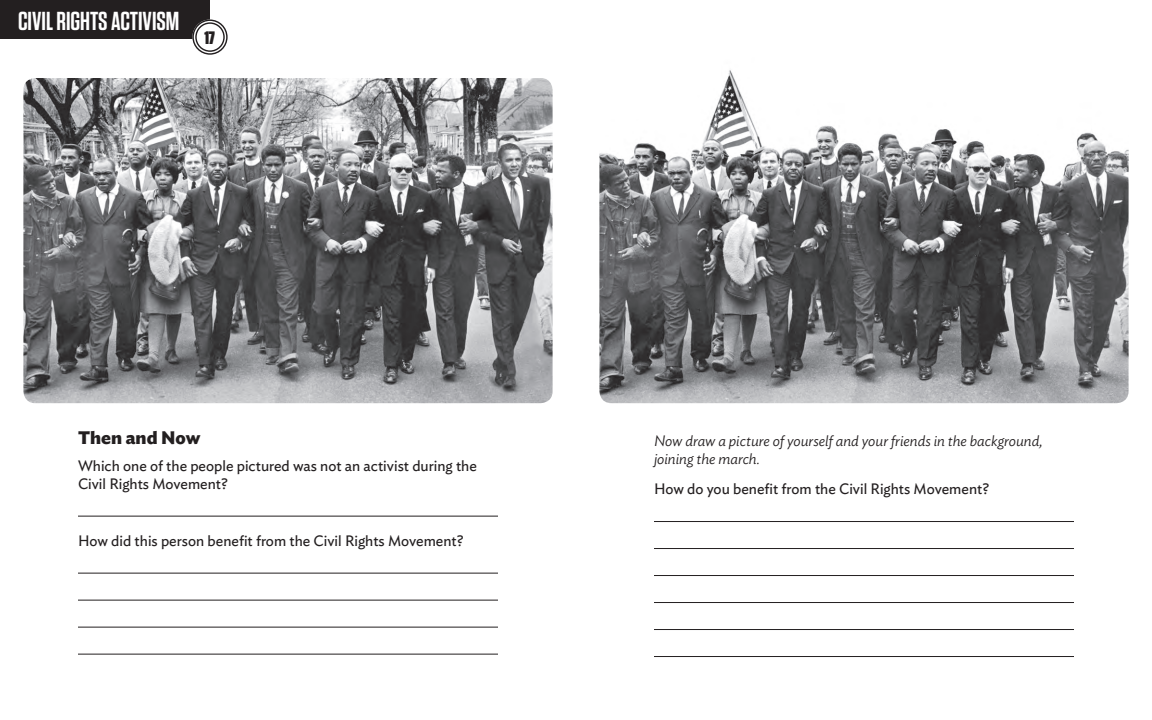
<style>
.page{position:relative;width:1152px;height:720px;background:#fff}
.page>*{position:absolute;margin:0;border:0;box-sizing:border-box;transform-origin:0 0}
.t1{font:600 26px "Tungsten";color:#fff}
.t2{font:700 18px "Ideal Sans";color:#231f20}
.t3{font:900 18px "Tungsten";color:#231f20}
.t4{font:15px/18px "Ideal Sans";color:#231f20}
.t5{font:italic 300 15px/18px "Ideal Sans";color:#231f20}
</style>
<div class="page">
<hr style="left:78px;top:516px;width:420px;height:1px;background:#231f20">
<hr style="left:78px;top:573px;width:420px;height:1px;background:#231f20">
<hr style="left:78px;top:600px;width:420px;height:1px;background:#231f20">
<hr style="left:78px;top:627px;width:420px;height:1px;background:#231f20">
<hr style="left:78px;top:654px;width:420px;height:1px;background:#231f20">
<img style="left:23px;top:78px;width:530px;height:325px">
<hr style="left:654px;top:521px;width:420px;height:1px;background:#231f20">
<hr style="left:654px;top:548px;width:420px;height:1px;background:#231f20">
<hr style="left:654px;top:575px;width:420px;height:1px;background:#231f20">
<hr style="left:654px;top:602px;width:420px;height:1px;background:#231f20">
<hr style="left:654px;top:629px;width:420px;height:1px;background:#231f20">
<hr style="left:654px;top:656px;width:420px;height:1px;background:#231f20">
<img style="left:599px;top:70px;width:530px;height:333px">
<div style="left:0;top:0;width:210px;height:39px;background:#231f20"></div>
<svg style="left:195px;top:22px;width:30px;height:31px"></svg>
<div style="left:192px;top:20px;width:36px;height:35px;border:4px solid #fff;border-radius:50%"></div>
<div style="left:192px;top:20px;width:36px;height:35px;border:1px solid #231f20;border-radius:50%"></div>
<div style="left:195px;top:22px;width:30px;height:30px;border:1px solid #231f20;border-radius:50%"></div>
<h1 class="t1" style="left:18px;top:7px;width:163px">CIVIL RIGHTS ACTIVISM</h1>
<p class="t3" style="left:204px;top:28px;width:12px">17</p>
<p class="t2" style="left:78px;top:423px;width:124px">Then and Now</p>
<p class="t4" style="left:78px;top:456px;width:400px">Which one of the people pictured was not an activist during the<br>Civil Rights Movement?</p>
<p class="t4" style="left:78px;top:531px;width:387px">How did this person benefit from the Civil Rights Movement?</p>
<p class="t5" style="left:654px;top:431px;width:390px">Now draw a picture of yourself and your friends in the background, joining the march.</p>
<p class="t4" style="left:654px;top:479px;width:337px">How do you benefit from the Civil Rights Movement?</p>
</div>
